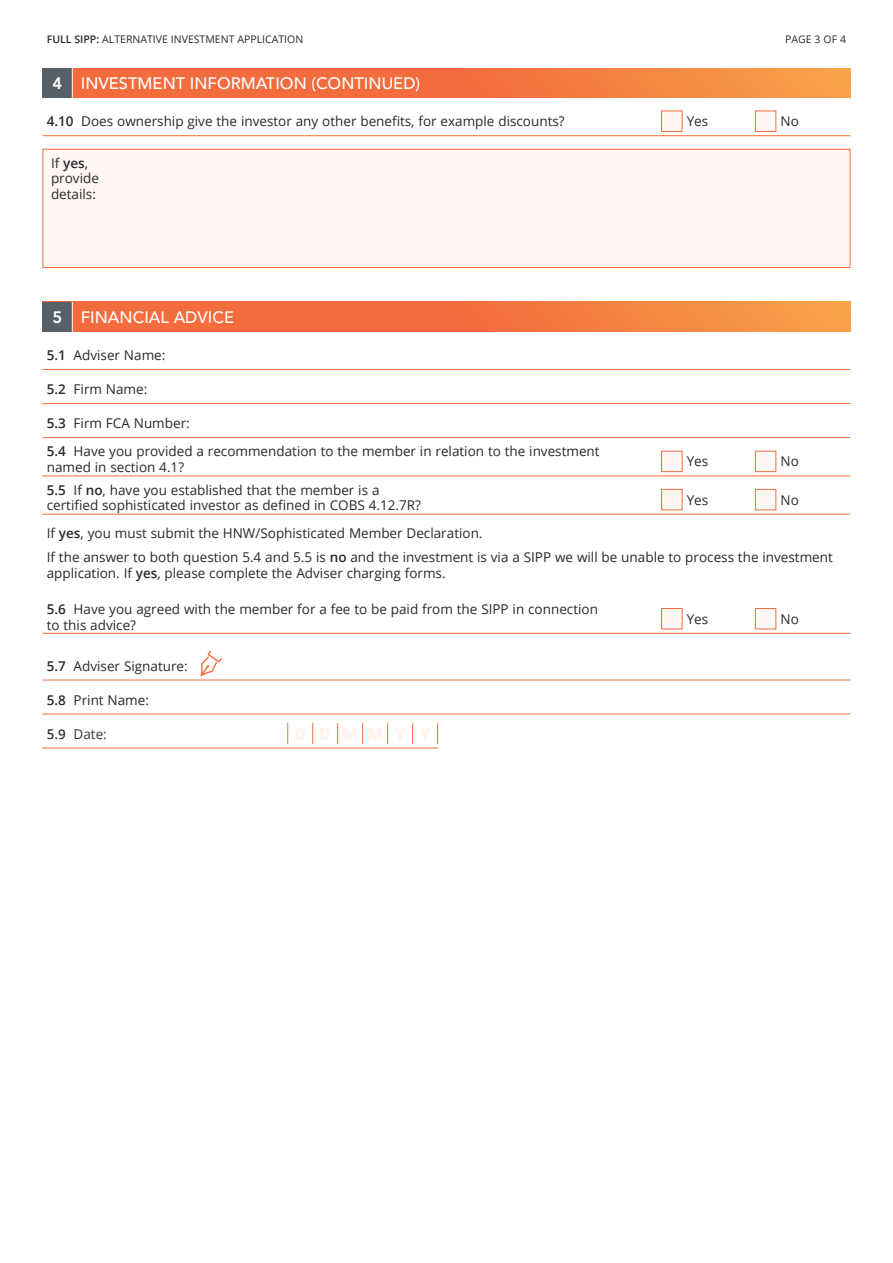
<style>
.page{position:relative;width:893px;height:1263px;background:#fff}
.page>*{position:absolute;margin:0;border:0;box-sizing:border-box;transform-origin:0 0}
.t1{font:500 16.5px "Avenir LT Std";color:#fff}
.t2{font:800 16.5px "Avenir LT Std";color:#fff}
.t3{font:13.5px/15.8px "Open Sans";color:#27292c}
.t4{font:13.5px "Open Sans";color:#363739}
.t5{font:10.5px "Open Sans";color:#27292c}
.s1{font-weight:600}
</style>
<div class="page">
<div style="left:43px;top:68px;width:807px;height:30px;background:linear-gradient(to right,#f15c39,#f79546)"></div>
<div style="left:43px;top:302px;width:807px;height:30px;background:linear-gradient(to right,#f15c39,#f79546)"></div>
<div style="left:43px;top:68px;width:29px;height:30px;background:#576066"></div>
<div style="left:43px;top:302px;width:29px;height:30px;background:#576066"></div>
<hr style="left:72px;top:68px;width:1px;height:30px;background:#fff">
<hr style="left:72px;top:302px;width:1px;height:30px;background:#fff">
<div style="left:43px;top:149px;width:807px;height:119px;background:#fff8f4;border:1px solid #f36c3d"></div>
<hr style="left:43px;top:135px;width:807px;height:1px;background:#f36c3d">
<hr style="left:43px;top:475px;width:807px;height:1px;background:#f36c3d">
<hr style="left:43px;top:514px;width:807px;height:1px;background:#f36c3d">
<hr style="left:43px;top:369px;width:807px;height:1px;background:#f36c3d">
<hr style="left:43px;top:403px;width:807px;height:1px;background:#f36c3d">
<hr style="left:43px;top:437px;width:807px;height:1px;background:#f36c3d">
<hr style="left:43px;top:633px;width:807px;height:1px;background:#f36c3d">
<hr style="left:43px;top:680px;width:807px;height:1px;background:#f36c3d">
<hr style="left:43px;top:714px;width:807px;height:1px;background:#f36c3d">
<svg style="left:200px;top:650px;width:22px;height:26px"></svg>
<hr style="left:43px;top:748px;width:395px;height:1px;background:#f36c3d">
<svg style="left:437px;top:723px;width:1px;height:21px"></svg>
<svg style="left:412px;top:723px;width:1px;height:21px"></svg>
<svg style="left:387px;top:723px;width:1px;height:21px"></svg>
<svg style="left:362px;top:723px;width:1px;height:21px"></svg>
<svg style="left:337px;top:723px;width:1px;height:21px"></svg>
<svg style="left:312px;top:723px;width:1px;height:21px"></svg>
<svg style="left:287px;top:723px;width:1px;height:21px"></svg>
<div style="left:755px;top:111px;width:21px;height:21px;background:#fff8f4;border:1px solid #f36c3d"></div>
<div style="left:661px;top:111px;width:21px;height:21px;background:#fff8f4;border:1px solid #f36c3d"></div>
<div style="left:755px;top:451px;width:21px;height:21px;background:#fff8f4;border:1px solid #f36c3d"></div>
<div style="left:661px;top:451px;width:21px;height:21px;background:#fff8f4;border:1px solid #f36c3d"></div>
<div style="left:755px;top:489px;width:21px;height:21px;background:#fff8f4;border:1px solid #f36c3d"></div>
<div style="left:755px;top:608px;width:21px;height:21px;background:#fff8f4;border:1px solid #f36c3d"></div>
<div style="left:661px;top:489px;width:21px;height:21px;background:#fff8f4;border:1px solid #f36c3d"></div>
<div style="left:661px;top:608px;width:21px;height:21px;background:#fff8f4;border:1px solid #f36c3d"></div>
<p class="t5" style="left:47px;top:32px;width:258px"><span class="s1">FULL SIPP:</span> ALTERNATIVE INVESTMENT APPLICATION</p>
<p class="t5" style="left:785px;top:32px;width:63px">PAGE 3 OF 4</p>
<p class="t2" style="left:53px;top:74px;width:11px">4</p>
<p class="t1" style="left:81px;top:74px;width:341px">INVESTMENT INFORMATION (CONTINUED)</p>
<p class="t3" style="left:47px;top:113px;width:519px"><span class="s1">4.10</span> Does ownership give the investor any other benefits, for example discounts?</p>
<p class="t3" style="left:51px;top:154px;width:49px">If <span class="s1">yes</span>, provide details:</p>
<p class="t2" style="left:53px;top:308px;width:11px">5</p>
<p class="t1" style="left:81px;top:308px;width:155px">FINANCIAL ADVICE</p>
<p class="t3" style="left:47px;top:347px;width:120px"><span class="s1">5.1</span> Adviser Name:</p>
<p class="t3" style="left:47px;top:381px;width:102px"><span class="s1">5.2</span> Firm Name:</p>
<p class="t3" style="left:47px;top:415px;width:145px"><span class="s1">5.3</span> Firm FCA Number:</p>
<p class="t3" style="left:687px;top:113px;width:23px">Yes</p>
<p class="t3" style="left:780px;top:113px;width:20px">No</p>
<p class="t3" style="left:47px;top:443px;width:554px"><span class="s1">5.4</span> Have you provided a recommendation to the member in relation to the investment named in section 4.1?</p>
<p class="t3" style="left:47px;top:482px;width:376px"><span class="s1">5.5</span> If <span class="s1">no</span>, have you established that the member is a certified sophisticated investor as defined in COBS 4.12.7R?</p>
<p class="t3" style="left:780px;top:453px;width:20px">No</p>
<p class="t3" style="left:780px;top:492px;width:20px">No</p>
<p class="t3" style="left:47px;top:520px;width:788px;line-height:24.3px">If <span class="s1">yes</span>, you must submit the HNW/Sophisticated Member Declaration.<br>If the answer to both question 5.4 and 5.5 is <span class="s1">no</span> and the investment is via a SIPP we will be unable to process the investment</p>
<p class="t3" style="left:47px;top:564px;width:400px">application. If <span class="s1">yes</span>, please complete the Adviser charging forms.</p>
<p class="t3" style="left:47px;top:601px;width:553px"><span class="s1">5.6</span> Have you agreed with the member for a fee to be paid from the SIPP in connection to this advice?</p>
<p class="t3" style="left:687px;top:611px;width:23px">Yes</p>
<p class="t3" style="left:780px;top:611px;width:20px">No</p>
<p class="t3" style="left:47px;top:657px;width:142px"><span class="s1">5.7</span> Adviser Signature:</p>
<p class="t3" style="left:47px;top:691px;width:104px"><span class="s1">5.8</span> Print Name:</p>
<p class="t4" style="left:47px;top:724px;width:62px"><span class="s1">5.9</span> Date:</p>
<p class="t3" style="left:687px;top:453px;width:23px">Yes</p>
<p class="t3" style="left:687px;top:492px;width:23px">Yes</p>
</div>
